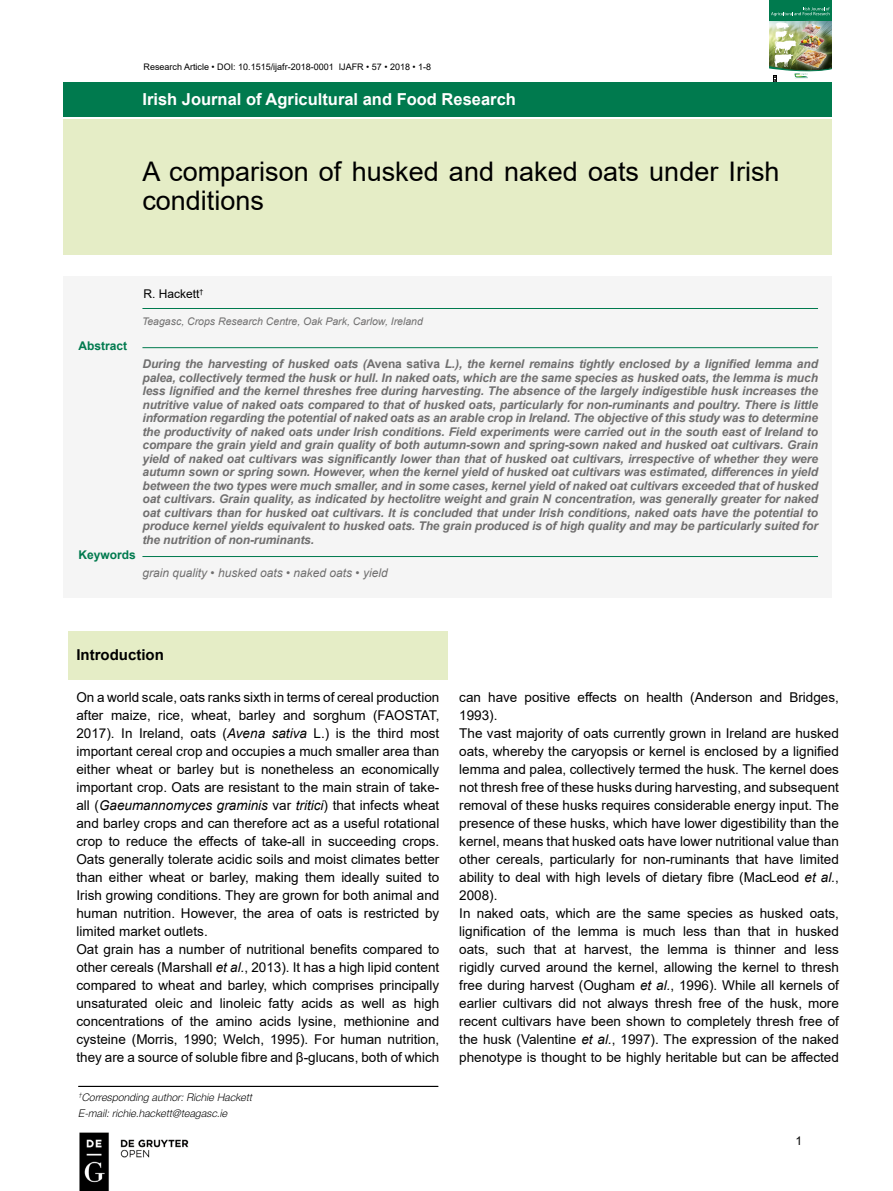
<style>
.page{position:relative;width:893px;height:1191px;background:#fff}
.page>*{position:absolute;margin:0;border:0;box-sizing:border-box;transform-origin:0 0}
.t1{font:27px/28.5px "Arial";color:#000}
.t2{font:700 16.5px "Arial";color:#fff}
.t3{font:700 15px "Arial";color:#000}
.t4{font:13.5px/18px "Arial";color:#000}
.t5{font:italic 700 12px/13.5px "Arial";letter-spacing:-.01em;color:#706f6f;text-align:justify}
.t6{font:italic 12px "Arial";color:#706f6f}
.t7{font:700 12px "Arial";color:#007a4e}
.t8{font:12px "Arial";color:#000}
.t9{font:italic 10.5px/16.2px "Switzer EFN Light";color:#000}
.t10{font:italic 10.5px "Arial";color:#706f6f}
.t11{font:9px "Arial";color:#000}
.s1{font-style:normal}
.s2{font-style:italic}
</style>
<div class="page">
<div style="left:63px;top:120px;width:769px;height:135px;background:#e5edc6"></div>
<div style="left:63px;top:276px;width:769px;height:321px;background:#f5f5f5"></div>
<div style="left:769px;top:0;width:63px;height:21px;background:#007a4e"></div>
<div style="left:791px;top:18px;width:41px;height:55px;background:#fff;opacity:.96"></div>
<img style="left:769px;top:22px;width:63px;height:60px">
<svg style="left:771px;top:7px;width:59px;height:9px"></svg>
<div style="left:63px;top:82px;width:769px;height:34px;background:#007a4e"></div>
<img style="left:79px;top:1132px;width:110px;height:59px">
<div style="left:68px;top:631px;width:380px;height:49px;background:#e5edc6"></div>
<hr style="left:142px;top:347px;width:676px;height:1px;background:#007a4e">
<hr style="left:142px;top:308px;width:676px;height:1px;background:#007a4e">
<hr style="left:142px;top:556px;width:676px;height:1px;background:#007a4e">
<hr style="left:78px;top:1086px;width:360px;height:1px;background:#000">
<p class="t11" style="left:144px;top:60px;width:289px">Research Article • DOI: 10.1515/ijafr-2018-0001 IJAFR • 57 • 2018 • 1-8</p>
<p class="t2" style="left:142px;top:88px;width:375px">Irish Journal of Agricultural and Food Research</p>
<h1 class="t1" style="left:142px;top:157px;width:639px">A comparison of husked and naked oats under Irish conditions</h1>
<p class="t8" style="left:144px;top:285px;width:61px">R. Hackett<sup>†</sup></p>
<p class="t7" style="left:79px;top:337px;width:50px">Abstract</p>
<p class="t10" style="left:142px;top:314px;width:282px">Teagasc, Crops Research Centre, Oak Park, Carlow, Ireland</p>
<p class="t5" style="left:142px;top:358px;width:677px">During the harvesting of husked oats (<span class="s1">Avena sativa</span> L.), the kernel remains tightly enclosed by a lignified lemma and palea, collectively termed the husk or hull. In naked oats, which are the same species as husked oats, the lemma is much less lignified and the kernel threshes free during harvesting. The absence of the largely indigestible husk increases the nutritive value of naked oats compared to that of husked oats, particularly for non-ruminants and poultry. There is little information regarding the potential of naked oats as an arable crop in Ireland. The objective of this study was to determine the productivity of naked oats under Irish conditions. Field experiments were carried out in the south east of Ireland to compare the grain yield and grain quality of both autumn-sown and spring-sown naked and husked oat cultivars. Grain yield of naked oat cultivars was significantly lower than that of husked oat cultivars, irrespective of whether they were autumn sown or spring sown. However, when the kernel yield of husked oat cultivars was estimated, differences in yield between the two types were much smaller, and in some cases, kernel yield of naked oat cultivars exceeded that of husked oat cultivars. Grain quality, as indicated by hectolitre weight and grain N concentration, was generally greater for naked oat cultivars than for husked oat cultivars. It is concluded that under Irish conditions, naked oats have the potential to produce kernel yields equivalent to husked oats. The grain produced is of high quality and may be particularly suited for the nutrition of non-ruminants.</p>
<p class="t7" style="left:79px;top:546px;width:59px">Keywords</p>
<p class="t6" style="left:142px;top:564px;width:247px">grain quality • husked oats • naked oats • yield</p>
<p class="t3" style="left:76px;top:644px;width:89px">Introduction</p>
<p class="t4" style="left:76px;top:688px;width:364px">On a world scale, oats ranks sixth in terms of cereal production after maize, rice, wheat, barley and sorghum (FAOSTAT, 2017). In Ireland, oats (<span class="s2">Avena sativa</span> L.) is the third most important cereal crop and occupies a much smaller area than either wheat or barley but is nonetheless an economically important crop. Oats are resistant to the main strain of take&shy;all (<span class="s2">Gaeumannomyces graminis</span> var <span class="s2">tritici</span>) that infects wheat and barley crops and can therefore act as a useful rotational crop to reduce the effects of take-all in succeeding crops.<br>Oats generally tolerate acidic soils and moist climates better than either wheat or barley, making them ideally suited to Irish growing conditions. They are grown for both animal and human nutrition. However, the area of oats is restricted by limited market outlets.<br>Oat grain has a number of nutritional benefits compared to other cereals (Marshall <span class="s2">et al.</span>, 2013). It has a high lipid content compared to wheat and barley, which comprises principally unsaturated oleic and linoleic fatty acids as well as high concentrations of the amino acids lysine, methionine and cysteine (Morris, 1990; Welch, 1995). For human nutrition, they are a source of soluble fibre and β-glucans, both of which</p>
<p class="t9" style="left:79px;top:1088px;width:175px"><sup>†</sup>Corresponding author: Richie Hackett<br>E-mail: richie.hackett@teagasc.ie</p>
<p class="t4" style="left:459px;top:688px;width:381px">can have positive effects on health (Anderson and Bridges, 1993).<br>The vast majority of oats currently grown in Ireland are husked oats, whereby the caryopsis or kernel is enclosed by a lignified lemma and palea, collectively termed the husk. The kernel does not thresh free of these husks during harvesting, and subsequent removal of these husks requires considerable energy input. The presence of these husks, which have lower digestibility than the kernel, means that husked oats have lower nutritional value than other cereals, particularly for non-ruminants that have limited ability to deal with high levels of dietary fibre (MacLeod <span class="s2">et al.</span>, 2008).<br>In naked oats, which are the same species as husked oats, lignification of the lemma is much less than that in husked oats, such that at harvest, the lemma is thinner and less rigidly curved around the kernel, allowing the kernel to thresh free during harvest (Ougham <span class="s2">et al.</span>, 1996). While all kernels of earlier cultivars did not always thresh free of the husk, more recent cultivars have been shown to completely thresh free of the husk (Valentine <span class="s2">et al.</span>, 1997). The expression of the naked phenotype is thought to be highly heritable but can be affected</p>
<p class="t8" style="left:795px;top:1132px;width:8px">1</p>
</div>
